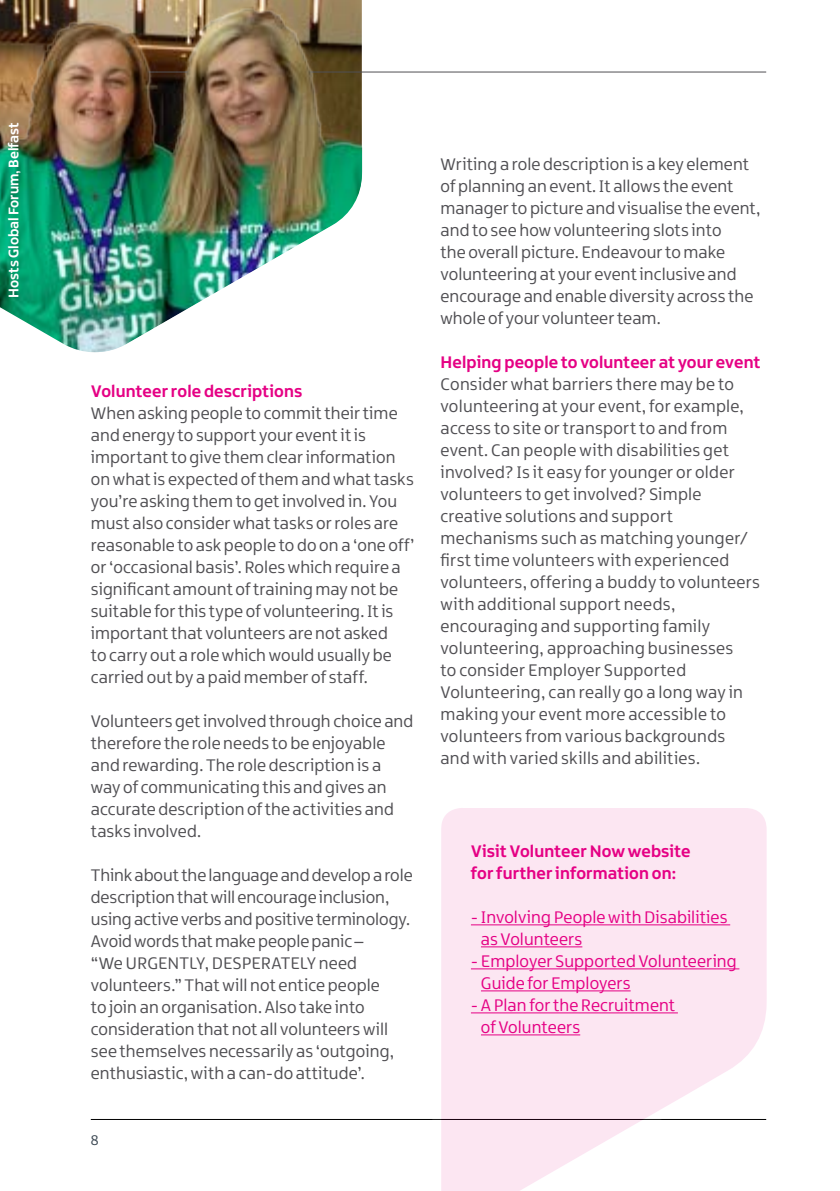
<style>
.page{position:relative;width:840px;height:1191px;background:#fff}
.page>*{position:absolute;margin:0;border:0;box-sizing:border-box;transform-origin:0 0}
.t1{font:18px/22px "Northern Ireland";letter-spacing:.005em;color:#504f53}
.t2{font:18px/22px "Northern Ireland";letter-spacing:.005em;color:#e50084}
.t3{font:700 18px/22px "Northern Ireland";letter-spacing:.01em;color:#e50084}
.t4{font:700 15px "Northern Ireland";color:#fff}
.t5{font:15px "Northern Ireland";color:#3c4853}
</style>
<div class="page">
<hr style="left:91px;top:1119px;width:674px;height:1px;background:#000">
<svg style="left:432px;top:808px;width:335px;height:383px"></svg>
<hr style="left:470px;top:924px;width:259px;height:1px;background:#e50084">
<hr style="left:480px;top:946px;width:102px;height:1px;background:#e50084">
<hr style="left:470px;top:968px;width:269px;height:1px;background:#e50084">
<hr style="left:480px;top:990px;width:150px;height:1px;background:#e50084">
<hr style="left:470px;top:1012px;width:207px;height:1px;background:#e50084">
<hr style="left:480px;top:1034px;width:100px;height:1px;background:#e50084">
<hr style="left:91px;top:72px;width:674px;height:1px;background:#504f53">
<img style="left:0;top:0;width:362px;height:352px">
<p class="t4" style="left:4px;top:297px;width:177px;rotate:-90deg">Hosts Global Forum, Belfast</p>
<p class="t3" style="left:91px;top:380px;width:213px">Volunteer role descriptions</p>
<p class="t1" style="left:91px;top:402px;width:325px">When asking people to commit their time and energy to support your event it is important to give them clear information on what is expected of them and what tasks you’re asking them to get involved in. You must also consider what tasks or roles are reasonable to ask people to do on a ‘one off’ or ‘occasional basis’. Roles which require a significant amount of training may not be suitable for this type of volunteering. It is important that volunteers are not asked<br>to carry out a role which would usually be carried out by a paid member of staff.</p>
<p class="t1" style="left:91px;top:710px;width:324px">Volunteers get involved through choice and therefore the role needs to be enjoyable and rewarding. The role description is a way of communicating this and gives an accurate description of the activities and tasks involved.</p>
<p class="t1" style="left:91px;top:864px;width:323px">Think about the language and develop a role description that will encourage inclusion, using active verbs and positive terminology.<br>Avoid words that make people panic –<br>“We URGENTLY, DESPERATELY need volunteers.” That will not entice people<br>to join an organisation. Also take into consideration that not all volunteers will see themselves necessarily as ‘outgoing, enthusiastic, with a can-do attitude’.</p>
<p class="t5" style="left:91px;top:1131px;width:9px">8</p>
<p class="t1" style="left:440px;top:153px;width:321px">Writing a role description is a key element of planning an event. It allows the event manager to picture and visualise the event, and to see how volunteering slots into<br>the overall picture. Endeavour to make volunteering at your event inclusive and encourage and enable diversity across the whole of your volunteer team.</p>
<p class="t3" style="left:440px;top:351px;width:321px">Helping people to volunteer at your event</p>
<p class="t1" style="left:440px;top:373px;width:321px">Consider what barriers there may be to volunteering at your event, for example, access to site or transport to and from event. Can people with disabilities get involved? Is it easy for younger or older volunteers to get involved? Simple creative solutions and support mechanisms such as matching younger/ first time volunteers with experienced volunteers, offering a buddy to volunteers with additional support needs, encouraging and supporting family volunteering, approaching businesses<br>to consider Employer Supported Volunteering, can really go a long way in making your event more accessible to volunteers from various backgrounds<br>and with varied skills and abilities.</p>
<p class="t3" style="left:470px;top:839px;width:221px">Visit Volunteer Now website for further information on:</p>
<p class="t2" style="left:480px;top:906px;width:248px;text-indent:-10px">- Involving People with Disabilities as Volunteers</p>
<p class="t2" style="left:480px;top:950px;width:257px;text-indent:-10px">- Employer Supported Volunteering<br>Guide for Employers</p>
<p class="t2" style="left:480px;top:994px;width:196px;text-indent:-10px">- A Plan for the Recruitment of Volunteers</p>
</div>
